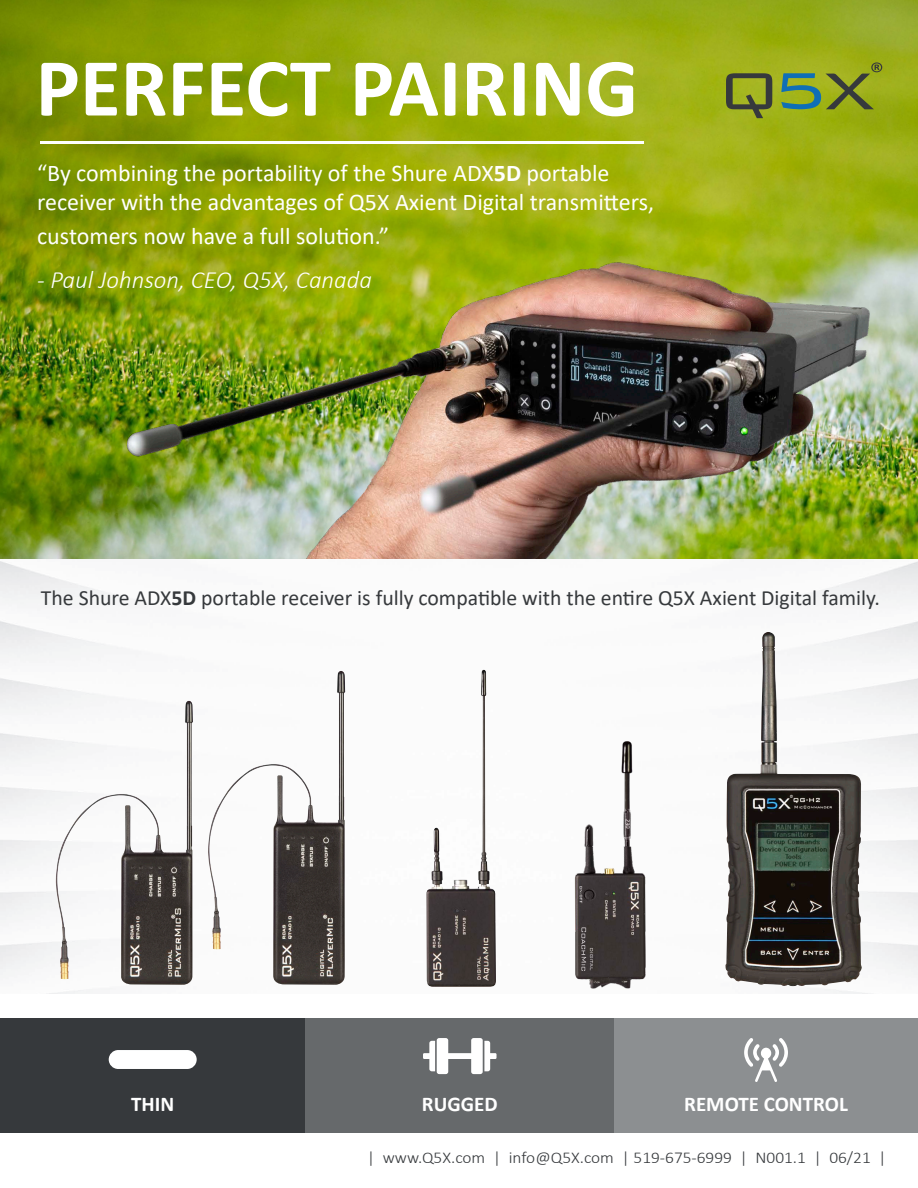
<style>
.page{position:relative;width:918px;height:1188px;background:#fff}
.page>*{position:absolute;margin:0;border:0;box-sizing:border-box;transform-origin:0 0}
._28_30_Bold_Left{font:700 83.25px "Calibri";color:#fff}
._12_15_Reg_Left{font:italic 300 24.9px "Calibri";color:#fff}
._12_15_Reg_Left-2{font:24px/33.2px "Calibri";color:#fff}
._12_15_Reg_Left-3{font:21.75px "Calibri";color:#36393c}
.white_titles{font:700 21px "Calibri";color:#fff}
.Bodytext_10px_Center{font:300 16.5px "Calibri";color:#36393c;scale:1.05 1}
.s1{font-weight:700}
</style>
<div class="page">
<img style="left:0;top:0;width:918px;height:994px">
<svg style="left:726px;top:73px;width:46px;height:45px;background:#76812b"></svg>
<svg style="left:781px;top:62px;width:101px;height:47px;background:#809934"></svg>
<div style="left:0;top:1018px;width:305px;height:115px;background:#36393c"></div>
<div style="left:614px;top:1018px;width:304px;height:115px;background:#8c8f91"></div>
<div style="left:305px;top:1018px;width:309px;height:115px;background:#66696b"></div>
<hr style="left:40px;top:141px;width:604px;height:3px;background:#fff">
<svg style="left:423px;top:1038px;width:74px;height:36px"></svg>
<svg style="left:744px;top:1038px;width:44px;height:44px"></svg>
<div style="left:109px;top:1050px;width:88px;height:19px;background:#fff;border-radius:9px"></div>
<img style="left:120px;top:242px;width:798px;height:317px">
<img style="left:725px;top:632px;width:43px;height:353px">
<img style="left:572px;top:736px;width:76px;height:258px">
<img style="left:426px;top:670px;width:70px;height:317px">
<img style="left:207px;top:671px;width:138px;height:314px">
<img style="left:55px;top:701px;width:138px;height:284px">
<p class="_28_30_Bold_Left" style="left:36px;top:29px;width:604px">PERFECT PAIRING</p>
<p class="_12_15_Reg_Left-2" style="left:37px;top:156px;width:574px">“By combining the portability of the Shure ADX<span class="s1">5D</span> portable</p>
<p class="_12_15_Reg_Left-2" style="left:37px;top:185px;width:619px">receiver with the advantages of Q5X Axient Digital transmitters, customers now have a full solution.”</p>
<p class="_12_15_Reg_Left" style="left:37px;top:264px;width:336px">- Paul Johnson, CEO, Q5X, Canada</p>
<p class="_12_15_Reg_Left-3" style="left:41px;top:583px;width:841px">The Shure ADX<span class="s1">5D</span> portable receiver is fully compatible with the entire Q5X Axient Digital family.</p>
<p class="white_titles" style="left:131px;top:1089px;width:45px">THIN</p>
<p class="white_titles" style="left:422px;top:1089px;width:77px">RUGGED</p>
<p class="white_titles" style="left:684px;top:1089px;width:165px">REMOTE CONTROL</p>
<p class="Bodytext_10px_Center" style="left:367px;top:1147px;width:496px">| www.Q5X.com | info@Q5X.com | 519-675-6999 | N001.1 | 06/21 |</p>
</div>
